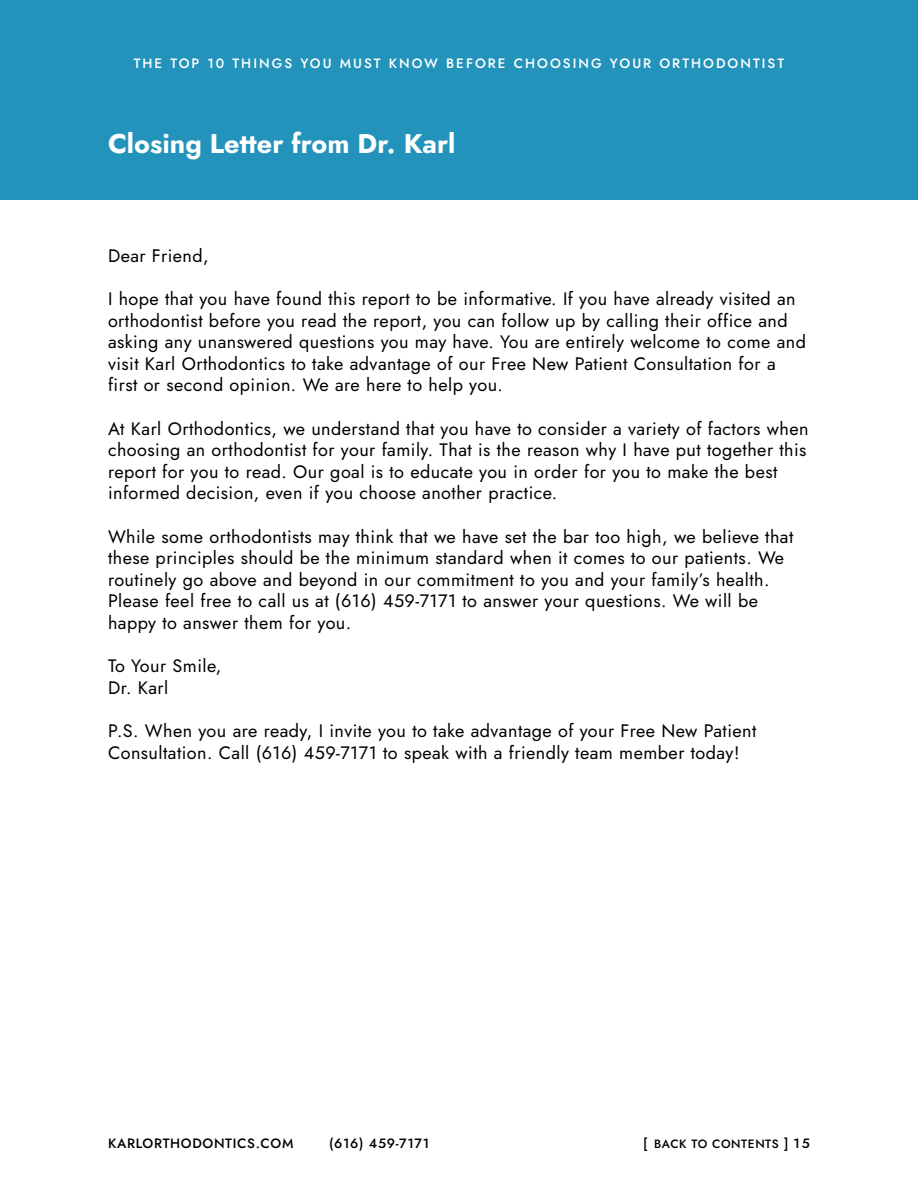
<style>
.page{position:relative;width:918px;height:1188px;background:#fff}
.page>*{position:absolute;margin:0;border:0;box-sizing:border-box;transform-origin:0 0}
.t1{font:700 27px "Jost";color:#fff}
.t2{font:18px/21.6px "Jost";letter-spacing:.025em;color:#000}
.t3{font:500 13.5px "Jost";letter-spacing:.15em;color:#fff}
.t4{font:500 13.5px "Jost";letter-spacing:.05em;color:#000}
.t5{font:500 12px "Jost";letter-spacing:.05em;color:#000}
.s1{font-size:13.5px}
</style>
<div class="page">
<div style="left:0;top:0;width:918px;height:199px;background:#2393bb"></div>
<p class="t3" style="left:134px;top:55px;width:652px">THE TOP 10 THINGS YOU MUST KNOW BEFORE CHOOSING YOUR ORTHODONTIST</p>
<h1 class="t1" style="left:108px;top:125px;width:349px">Closing Letter from Dr. Karl</h1>
<p class="t2" style="left:108px;top:245px;width:102px">Dear Friend,</p>
<p class="t2" style="left:108px;top:288px;width:700px">I hope that you have found this report to be informative. If you have already visited an orthodontist before you read the report, you can follow up by calling their office and asking any unanswered questions you may have. You are entirely welcome to come and visit Karl Orthodontics to take advantage of our Free New Patient Consultation for a first or second opinion. We are here to help you.</p>
<p class="t2" style="left:108px;top:418px;width:702px">At Karl Orthodontics, we understand that you have to consider a variety of factors when choosing an orthodontist for your family. That is the reason why I have put together this report for you to read. Our goal is to educate you in order for you to make the best informed decision, even if you choose another practice.</p>
<p class="t2" style="left:108px;top:526px;width:687px">While some orthodontists may think that we have set the bar too high, we believe that these principles should be the minimum standard when it comes to our patients. We routinely go above and beyond in our commitment to you and your family’s health.<br>Please feel free to call us at (616) 459-7171 to answer your questions. We will be happy to answer them for you.</p>
<p class="t2" style="left:108px;top:655px;width:115px">To Your Smile,<br>Dr. Karl</p>
<p class="t2" style="left:108px;top:720px;width:650px">P.S. When you are ready, I invite you to take advantage of your Free New Patient<br>Consultation. Call (616) 459-7171 to speak with a friendly team member today!</p>
<p class="t4" style="left:108px;top:1135px;width:187px">KARLORTHODONTICS.COM</p>
<p class="t4" style="left:329px;top:1135px;width:102px">(616) 459-7171</p>
<p class="t5" style="left:643px;top:1136px;width:168px"><span class="s1">[</span> BACK TO CONTENTS <span class="s1">] 15</span></p>
</div>
